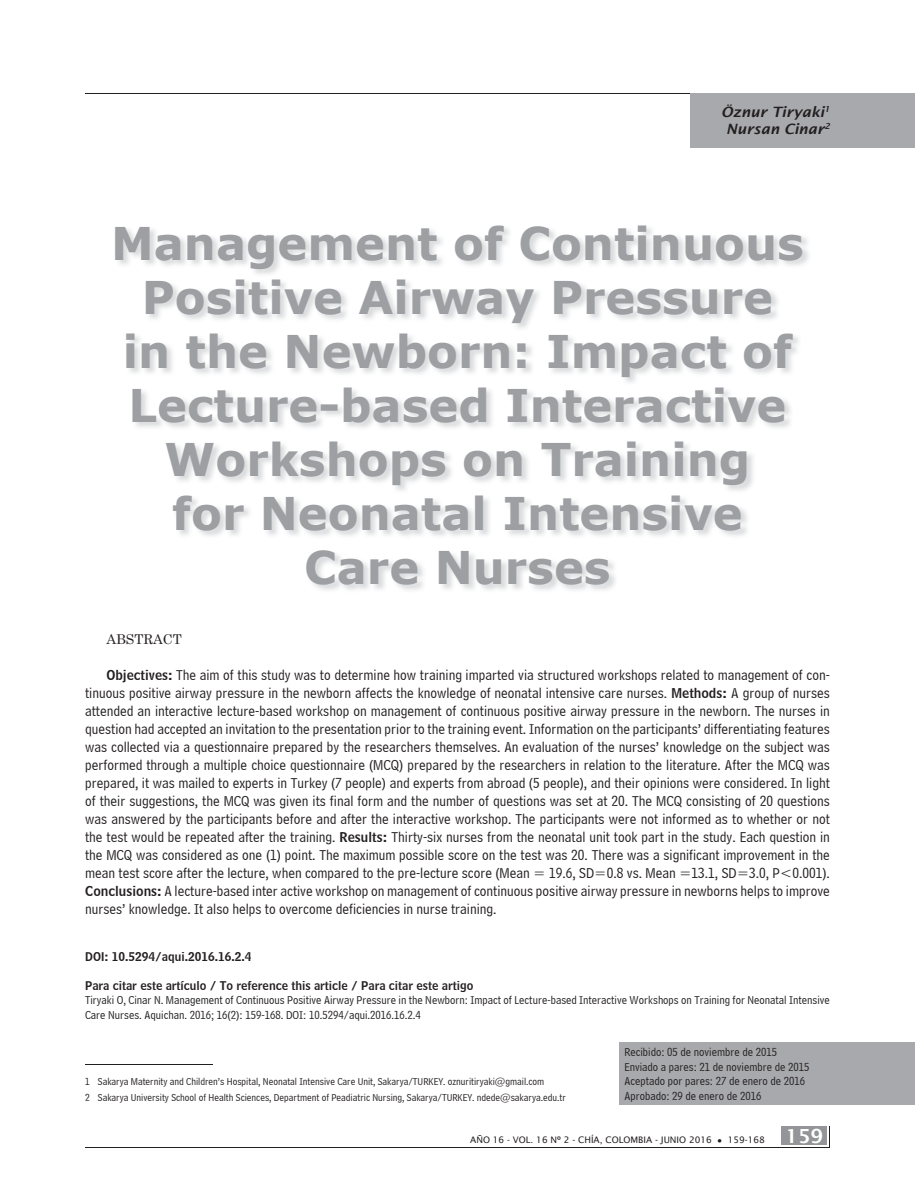
<style>
.page{position:relative;width:915px;height:1191px;background:#fff}
.page>*{position:absolute;margin:0;border:0;box-sizing:border-box;transform-origin:0 0}
.t1{font:700 45px/54px "MS Reference Sans Serif";color:#9d9fa2;text-align:center}
.t2{font:600 19.5px "Lucida Sans";color:#fff}
.t3{font:15px/18px "Bell Centennial BT Address";color:#231f20;text-align:justify}
.t4{font:italic 600 14.25px/17.1px "Lucida Sans";color:#231f20;text-align:center}
.t5{font:13.5px "Century Schoolbook";color:#231f20}
.t6{font:12px/14.4px "Bell Centennial BT Address";color:#231f20}
.t7{font:12px "Bell Centennial BT Name And Number";color:#231f20}
.t8{font:10.5px/16.8px "Bell Centennial BT Address";color:#231f20}
.t9{font:9px "Lucida Sans";color:#231f20}
.s1{font-family:"Bell Centennial BT Name And Number";font-size:13.5px}
</style>
<div class="page">
<div style="left:781px;top:1126px;width:45px;height:19px;background:#939598"></div>
<hr style="left:85px;top:1147px;width:744px;height:1px;background:#231f20">
<hr style="left:85px;top:93px;width:744px;height:1px;background:#231f20">
<div style="left:619px;top:1042px;width:295px;height:62px;background:#a8a9ad"></div>
<div style="left:690px;top:93px;width:224px;height:55px;background:#a8a9ad"></div>
<hr style="left:85px;top:1064px;width:128px;height:1px;background:#231f20">
<p class="t4" style="left:721px;top:103px;width:110px">Öznur Tiryaki<sup>1<br></sup>Nursan Cinar<sup>2</sup></p>
<h1 class="t1" style="left:111px;top:215px;width:694px">Management of Continuous<br>Positive Airway Pressure<br>in the Newborn: Impact of<br>Lecture-based Interactive<br>Workshops on Training<br>for Neonatal Intensive<br>Care Nurses</h1>
<p class="t5" style="left:106px;top:630px;width:77px">ABSTRACT</p>
<p class="t3" style="left:85px;top:665px;width:746px;text-indent:21px"><span class="s1">Objectives:</span> The aim of this study was to determine how training imparted via structured workshops related to management of con&shy;tinuous positive airway pressure in the newborn affects the knowledge of neonatal intensive care nurses. <span class="s1">Methods:</span> A group of nurses attended an interactive lecture-based workshop on management of continuous positive airway pressure in the newborn. The nurses in question had accepted an invitation to the presentation prior to the training event. Information on the participants’ differentiating features was collected via a questionnaire prepared by the researchers themselves. An evaluation of the nurses’ knowledge on the subject was performed through a multiple choice questionnaire (MCQ) prepared by the researchers in relation to the literature. After the MCQ was prepared, it was mailed to experts in Turkey (7 people) and experts from abroad (5 people), and their opinions were considered. In light of their suggestions, the MCQ was given its final form and the number of questions was set at 20. The MCQ consisting of 20 questions was answered by the participants before and after the interactive workshop. The participants were not informed as to whether or not the test would be repeated after the training. <span class="s1">Results:</span> Thirty-six nurses from the neonatal unit took part in the study. Each question in the MCQ was considered as one (1) point. The maximum possible score on the test was 20. There was a significant improvement in the mean test score after the lecture, when compared to the pre-lecture score (Mean = 19.6, SD=0.8 vs. Mean =13.1, SD=3.0, P&lt;0.001).<br><span class="s1">Conclusions:</span> A lecture-based inter active workshop on management of continuous positive airway pressure in newborns helps to improve nurses’ knowledge. It also helps to overcome deficiencies in nurse training.</p>
<p class="t7" style="left:85px;top:949px;width:168px">DOI: 10.5294/aqui.2016.16.2.4</p>
<p class="t7" style="left:85px;top:978px;width:389px">Para citar este artículo / To reference this article / Para citar este artigo</p>
<p class="t6" style="left:85px;top:993px;width:746px">Tiryaki O, Cinar N. Management of Continuous Positive Airway Pressure in the Newborn: Impact of Lecture-based Interactive Workshops on Training for Neonatal Intensive<br>Care Nurses. Aquichan. 2016; 16(2): 159-168. DOI: 10.5294/aqui.2016.16.2.4</p>
<p class="t8" style="left:85px;top:1072px;width:482px">1 Sakarya Maternity and Children’s Hospital, Neonatal Intensive Care Unit, Sakarya/TURKEY. oznuritiryaki@gmail.com<br>2 Sakarya University School of Health Sciences, Department of Peadiatric Nursing, Sakarya/TURKEY. ndede@sakarya.edu.tr</p>
<p class="t6" style="left:624px;top:1045px;width:186px">Recibido: 05 de noviembre de 2015<br>Enviado a pares: 21 de noviembre de 2015<br>Aceptado por pares: 27 de enero de 2016<br>Aprobado: 29 de enero de 2016</p>
<p class="t9" style="left:470px;top:1135px;width:296px">AÑO 16 - VOL. 16 Nº 2 - CHÍA, COLOMBIA - JUNIO 2016 ● 159-168</p>
<h2 class="t2" style="left:785px;top:1125px;width:39px">159</h2>
</div>
